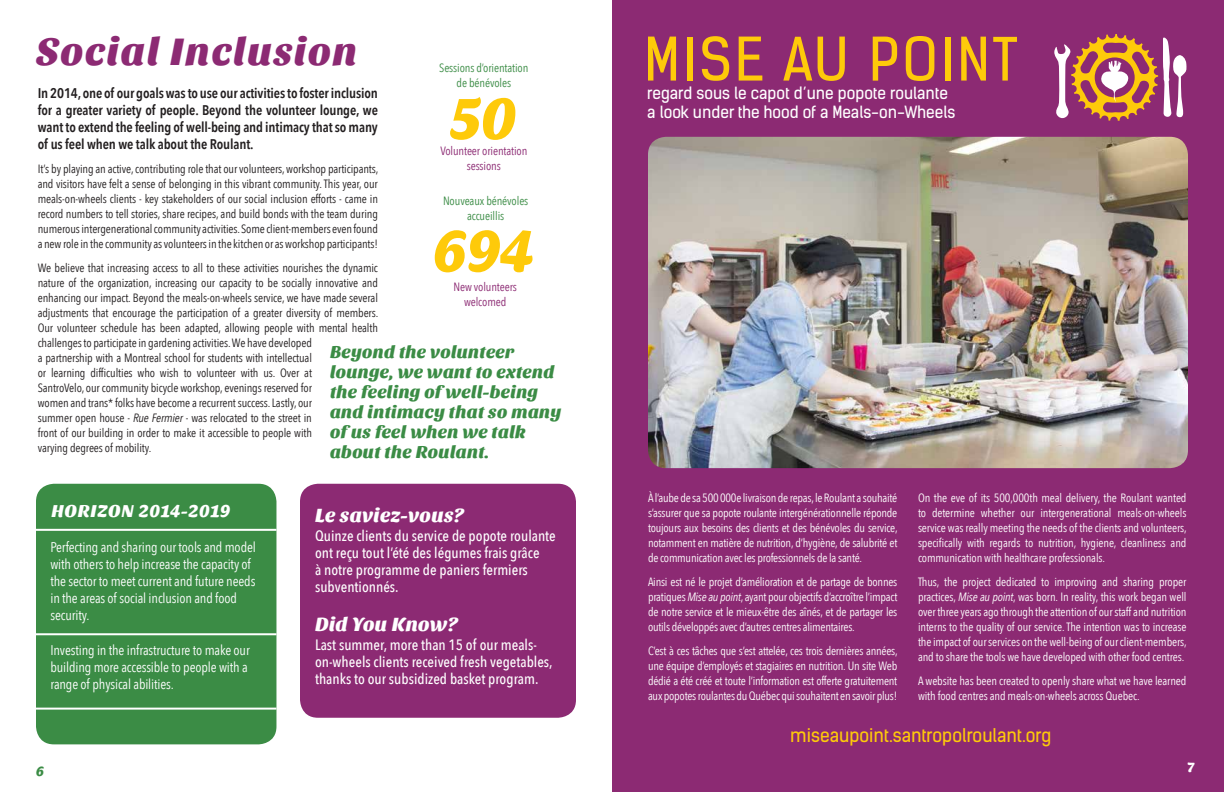
<style>
.page{position:relative;width:1224px;height:792px;background:#fff}
.page>*{position:absolute;margin:0;border:0;box-sizing:border-box;transform-origin:0 0}
.t1{font:60px "Sansita One";color:#feca0a}
.t2{font:40px "Sansita One";letter-spacing:.025em;color:#8c2a73}
.t3{font:20px "Sansita One";color:#fff}
.t4{font:18px/20px "Sansita One";color:#3b8c45}
.t5{font:18px "Kelson Sans";color:#feca0a}
.t6{font:18px "Sansita One";letter-spacing:.025em;color:#fff}
.t7{font:16px/19.2px "Kelson Sans";color:#fff}
.t8{font:500 15px/17px "Avenir Next Condensed";color:#fff}
.t9{font:14px/17px "Avenir Next Condensed";letter-spacing:-.01em;color:#fff}
.t10{font:600 14px/17px "Avenir Next Condensed";letter-spacing:-.01em;color:#231f20;text-align:justify}
.t11{font:14px "Sansita One";color:#3b8c45}
.t12{font:14px "Sansita One";color:#fff}
.t13{font:12px/15px "Avenir Next Condensed";letter-spacing:-.01em;color:#fff;text-align:justify}
.t14{font:12px/15px "Avenir Next Condensed";letter-spacing:-.01em;color:#231f20;text-align:justify}
.t15{font:12px/15px "Avenir Next Condensed";letter-spacing:-.01em;color:#3b8c45;text-align:center}
.t16{font:12px/15px "Avenir Next Condensed";letter-spacing:-.01em;color:#8c2a73;text-align:center}
.s1{font-style:italic}
</style>
<div class="page">
<div style="left:612px;top:0;width:612px;height:792px;background:#8c2a73"></div>
<img style="left:648px;top:137px;width:540px;height:331px">
<svg style="left:648px;top:37px;width:28px;height:44px"></svg>
<div style="left:687px;top:37px;width:5px;height:44px;background:#feca0a"></div>
<svg style="left:702px;top:36px;width:27px;height:45px"></svg>
<svg style="left:739px;top:37px;width:23px;height:44px"></svg>
<svg style="left:783px;top:37px;width:29px;height:44px"></svg>
<svg style="left:818px;top:37px;width:27px;height:44px"></svg>
<svg style="left:873px;top:37px;width:24px;height:44px"></svg>
<svg style="left:906px;top:36px;width:28px;height:45px"></svg>
<div style="left:945px;top:37px;width:5px;height:44px;background:#feca0a"></div>
<svg style="left:961px;top:37px;width:25px;height:44px"></svg>
<svg style="left:993px;top:37px;width:24px;height:44px"></svg>
<svg style="left:1054px;top:34px;width:133px;height:87px"></svg>
<div style="left:300px;top:484px;width:276px;height:234px;background:#8c2a73;border-radius:18px"></div>
<div style="left:36px;top:484px;width:240px;height:260px;background:#3b8c45;border-radius:18px"></div>
<hr style="left:36px;top:529px;width:240px;height:2px;background:#fff">
<hr style="left:36px;top:633px;width:240px;height:2px;background:#fff">
<hr style="left:36px;top:708px;width:240px;height:2px;background:#fff">
<h2 class="t2" style="left:36px;top:29px;width:323px">Social Inclusion</h2>
<p class="t15" style="left:439px;top:60px;width:91px">Sessions d’orientation de bénévoles</p>
<p class="t10" style="left:38px;top:84px;width:342px">In 2014, one of our goals was to use our activities to foster inclusion for a greater variety of people. Beyond the volunteer lounge, we want to extend the feeling of well-being and intimacy that so many of us feel when we talk about the Roulant.</p>
<p class="t14" style="left:38px;top:161px;width:342px">It’s by playing an active, contributing role that our volunteers, workshop participants, and visitors have felt a sense of belonging in this vibrant community. This year, our meals-on-wheels clients - key stakeholders of our social inclusion efforts - came in record numbers to tell stories, share recipes, and build bonds with the team during numerous intergenerational community activities. Some client-members even found a new role in the community as volunteers in the kitchen or as workshop participants!</p>
<p class="t14" style="left:38px;top:260px;width:342px;text-align:left">We believe that increasing access to all to these activities nourishes the dynamic nature of the organization, increasing our capacity to be socially innovative and enhancing our impact. Beyond the meals-on-wheels service, we have made several adjustments that encourage the participation of a greater diversity of members.<br>Our volunteer schedule has been adapted, allowing people with mental health challenges to participate in gardening activities. We have developed<br>a partnership with a Montreal school for students with intellectual<br>or learning difficulties who wish to volunteer with us. Over at<br>SantroVelo, our community bicycle workshop, evenings reserved for<br>women and trans* folks have become a recurrent success. Lastly, our<br>summer open house - <span class="s1">Rue Fermier</span> - was relocated to the street in<br>front of our building in order to make it accessible to people with<br>varying degrees of mobility.</p>
<h1 class="t1" style="left:450px;top:84px;width:68px">50</h1>
<p class="t16" style="left:467px;top:158px;width:36px">sessions</p>
<p class="t16" style="left:440px;top:143px;width:88px">Volunteer orientation</p>
<p class="t15" style="left:443px;top:192px;width:87px">Nouveaux bénévoles accueillis</p>
<h1 class="t1" style="left:433px;top:217px;width:103px">694</h1>
<p class="t16" style="left:453px;top:278px;width:65px">New volunteers welcomed</p>
<h3 class="t4" style="left:330px;top:342px;width:233px">Beyond the volunteer lounge, we want to extend the feeling of well-being and intimacy that so many of us feel when we talk about the Roulant.</h3>
<h3 class="t6" style="left:51px;top:501px;width:181px">HORIZON 2014-2019</h3>
<p class="t9" style="left:50px;top:538px;width:207px">Perfecting and sharing our tools and model with others to help increase the capacity of the sector to meet current and future needs in the areas of social inclusion and food security.</p>
<p class="t9" style="left:50px;top:641px;width:201px">Investing in the infrastructure to make our building more accessible to people with a range of physical abilities.</p>
<p class="t11" style="left:36px;top:763px;width:10px">6</p>
<h3 class="t3" style="left:315px;top:504px;width:151px">Le saviez-vous?</h3>
<p class="t8" style="left:315px;top:528px;width:242px">Quinze clients du service de popote roulante ont reçu tout l’été des légumes frais grâce<br>à notre programme de paniers fermiers subventionnés.</p>
<h3 class="t3" style="left:315px;top:613px;width:145px">Did You Know?</h3>
<p class="t8" style="left:315px;top:636px;width:239px">Last summer, more than 15 of our meals&shy;on-wheels clients received fresh vegetables, thanks to our subsidized basket program.</p>
<h3 class="t7" style="left:647px;top:84px;width:310px">regard sous le capot d’une popote roulante a look under the hood of a Meals-on-Wheels</h3>
<p class="t13" style="left:648px;top:490px;width:251px">À l’aube de sa 500 000e livraison de repas, le Roulant a souhaité s’assurer que sa popote roulante intergénérationnelle réponde toujours aux besoins des clients et des bénévoles du service, notamment en matière de nutrition, d’hygiène, de salubrité et de communication avec les professionnels de la santé.</p>
<p class="t13" style="left:648px;top:574px;width:251px">Ainsi est né le projet d’amélioration et de partage de bonnes pratiques <span class="s1">Mise au point</span>, ayant pour objectifs d’accroître l’impact de notre service et le mieux-être des aînés, et de partager les outils développés avec d’autres centres alimentaires.</p>
<p class="t13" style="left:648px;top:643px;width:251px">C’est à ces tâches que s’est attelée, ces trois dernières années, une équipe d’employés et stagiaires en nutrition. Un site Web dédié a été créé et toute l’information est offerte gratuitement aux popotes roulantes du Québec qui souhaitent en savoir plus!</p>
<p class="t13" style="left:918px;top:490px;width:270px">On the eve of its 500,000th meal delivery, the Roulant wanted to determine whether our intergenerational meals-on-wheels service was really meeting the needs of the clients and volunteers, specifically with regards to nutrition, hygiene, cleanliness and communication with healthcare professionals.</p>
<p class="t13" style="left:918px;top:574px;width:270px">Thus, the project dedicated to improving and sharing proper practices, <span class="s1">Mise au point</span>, was born. In reality, this work began well over three years ago through the attention of our staff and nutrition interns to the quality of our service. The intention was to increase the impact of our services on the well-being of our client-members, and to share the tools we have developed with other food centres.</p>
<p class="t13" style="left:918px;top:673px;width:270px">A website has been created to openly share what we have learned with food centres and meals-on-wheels across Quebec.</p>
<h3 class="t5" style="left:790px;top:724px;width:262px">miseaupoint.santropolroulant.org</h3>
<p class="t12" style="left:1187px;top:759px;width:9px">7</p>
</div>
